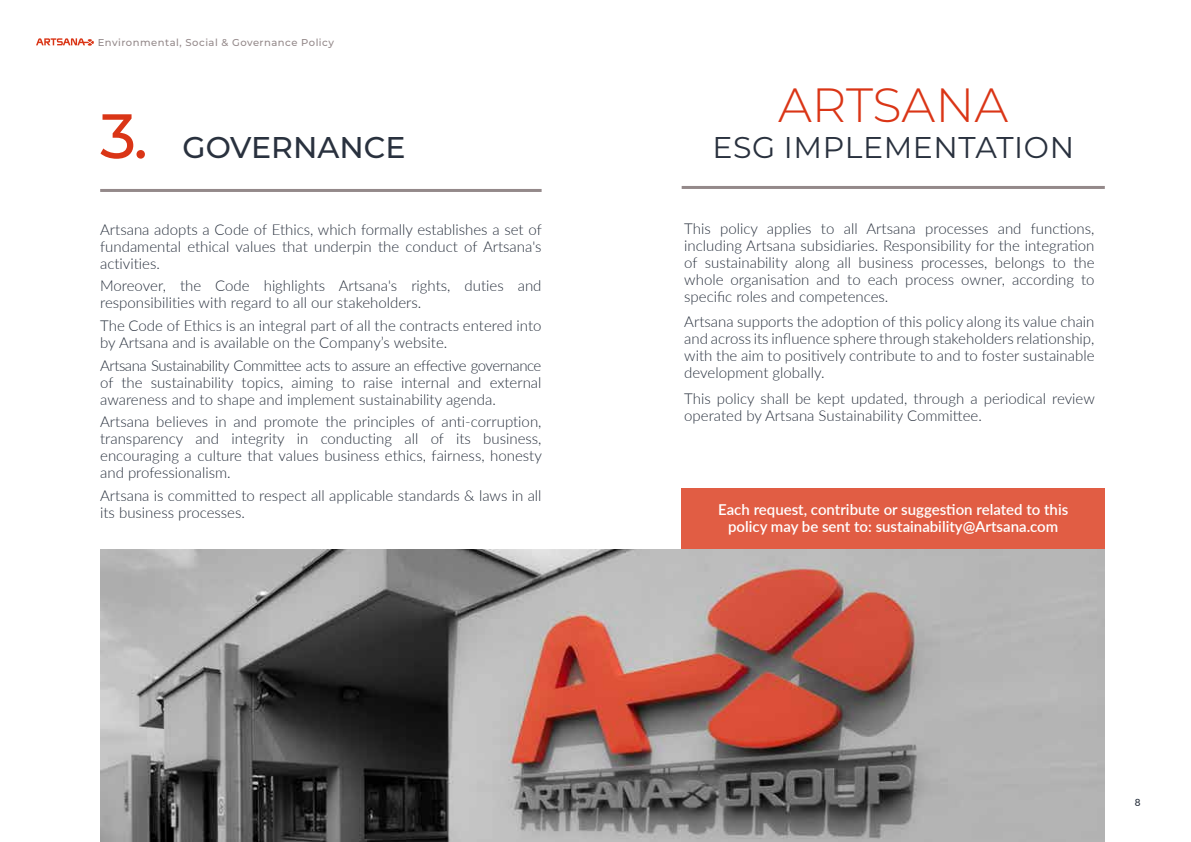
<style>
.page{position:relative;width:1191px;height:842px;background:#fff}
.page>*{position:absolute;margin:0;border:0;box-sizing:border-box;transform-origin:0 0}
.t1{font:300 48px "Montserrat";color:#da3516}
.t2{font:30px "Montserrat";letter-spacing:.02em;color:#29313e}
.t3{font:500 30px "Montserrat";color:#29313e}
.t4{font:300 15px/17px "Lato";color:#29313e;text-align:justify}
.t5{font:600 15px/17px "Lato";color:#fff;text-align:center}
.t6{font:500 10px "Montserrat";letter-spacing:.05em;color:#94898a}
.t7{font:500 10px "Lato";color:#29313e}
.s1{font-size:62.8px;color:#da3516}
</style>
<div class="page">
<svg style="left:36px;top:38px;width:58px;height:8px"></svg>
<div style="left:681px;top:488px;width:423px;height:65px;background:#e15d44"></div>
<hr style="left:100px;top:189px;width:441px;height:3px;background:#94898a">
<img style="left:100px;top:550px;width:1004px;height:292px">
<hr style="left:681px;top:186px;width:423px;height:3px;background:#94898a">
<p class="t6" style="left:98px;top:35px;width:238px">Environmental, Social &amp; Governance Policy</p>
<h2 class="t3" style="left:100px;top:127px;width:307px"><span class="s1">3.</span> GOVERNANCE</h2>
<p class="t4" style="left:100px;top:220px;width:443px">Artsana adopts a Code of Ethics, which formally establishes a set of fundamental ethical values that underpin the conduct of Artsana's activities.</p>
<p class="t4" style="left:100px;top:277px;width:443px">Moreover, the Code highlights Artsana's rights, duties and responsibilities with regard to all our stakeholders.</p>
<p class="t4" style="left:100px;top:317px;width:443px">The Code of Ethics is an integral part of all the contracts entered into by Artsana and is available on the Company’s website.</p>
<p class="t4" style="left:100px;top:356px;width:443px">Artsana Sustainability Committee acts to assure an effective governance of the sustainability topics, aiming to raise internal and external awareness and to shape and implement sustainability agenda.</p>
<p class="t4" style="left:100px;top:413px;width:443px">Artsana believes in and promote the principles of anti-corruption, transparency and integrity in conducting all of its business, encouraging a culture that values business ethics, fairness, honesty and professionalism.</p>
<p class="t4" style="left:100px;top:487px;width:443px">Artsana is committed to respect all applicable standards &amp; laws in all its business processes.</p>
<h1 class="t1" style="left:778px;top:73px;width:232px">ARTSANA</h1>
<h2 class="t2" style="left:712px;top:127px;width:363px">ESG IMPLEMENTATION</h2>
<p class="t4" style="left:684px;top:220px;width:412px">This policy applies to all Artsana processes and functions, including Artsana subsidiaries. Responsibility for the integration of sustainability along all business processes, belongs to the whole organisation and to each process owner, according to specific roles and competences.</p>
<p class="t4" style="left:684px;top:313px;width:412px">Artsana supports the adoption of this policy along its value chain and across its influence sphere through stakeholders relationship, with the aim to positively contribute to and to foster sustainable development globally.</p>
<p class="t4" style="left:684px;top:389px;width:412px">This policy shall be kept updated, through a periodical review operated by Artsana Sustainability Committee.</p>
<p class="t5" style="left:718px;top:501px;width:351px">Each request, contribute or suggestion related to this policy may be sent to: sustainability@Artsana.com</p>
<p class="t7" style="left:1135px;top:795px;width:7px">8</p>
</div>
